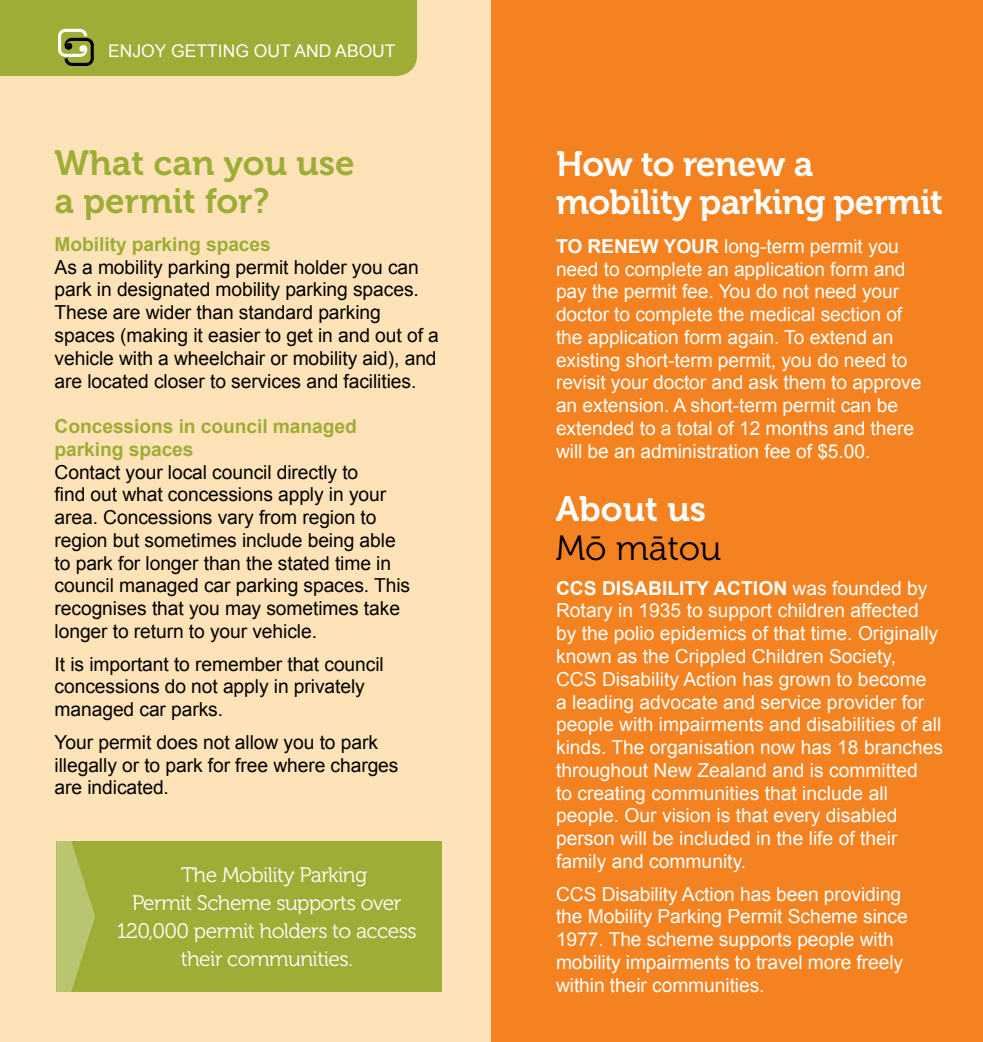
<style>
.page{position:relative;width:983px;height:1042px;background:#fff}
.page>*{position:absolute;margin:0;border:0;box-sizing:border-box;transform-origin:0 0}
.t1{font:35px/38.5px "Museo 700";letter-spacing:-.015em;color:#fff}
.t2{font:35px/38.5px "Museo 700";color:#9dad35}
.t3{font:35px "Museo 300";color:#000}
.t4{font:21px "Museo 300";letter-spacing:-.025em;color:#fff}
.t5{font:19.25px/22.8px "Arial";letter-spacing:-.005em;color:#fff}
.t6{font:19.25px/22.8px "Arial";letter-spacing:-.005em;color:#000}
.t7{font:700 19.25px/22.8px "Arial";letter-spacing:-.005em;color:#9dad35}
.t8{font:700 19.25px "Arial";color:#fff}
.t9{font:17.5px "Arial";color:#fff}
.s1{font-weight:700}
</style>
<div class="page">
<div style="left:0;top:0;width:491px;height:1042px;background:#ffe3b8"></div>
<div style="left:56px;top:841px;width:385px;height:151px;background:#9dad35"></div>
<div style="left:491px;top:0;width:491px;height:1042px;background:#f58220"></div>
<svg style="left:56px;top:841px;width:39px;height:151px"></svg>
<div style="left:0;top:0;width:417px;height:76px;background:#9dad35"></div>
<p class="t9" style="left:108px;top:39px;width:87px">Enjoy getti</p>
<p class="t9" style="left:223px;top:39px;width:126px">ng out and abo</p>
<p class="t9" style="left:372px;top:39px;width:19px">ut</p>
<h1 class="t2" style="left:55px;top:144px;width:301px">What can you use a permit for?</h1>
<p class="t7" style="left:55px;top:233px;width:218px">Mobility parking spaces</p>
<p class="t6" style="left:55px;top:256px;width:385px">As a mobility parking permit holder you can park in designated mobility parking spaces.<br>These are wider than standard parking spaces (making it easier to get in and out of a vehicle with a wheelchair or mobility aid), and are located closer to services and facilities.</p>
<p class="t7" style="left:55px;top:415px;width:304px">Concessions in council managed parking spaces</p>
<p class="t6" style="left:55px;top:461px;width:357px">Contact your local council directly to<br>find out what concessions apply in your area. Concessions vary from region to region but sometimes include being able to park for longer than the stated time in council managed car parking spaces. This recognises that you may sometimes take longer to return to your vehicle.</p>
<p class="t6" style="left:55px;top:652px;width:330px">It is important to remember that council concessions do not apply in privately managed car parks.</p>
<p class="t6" style="left:55px;top:731px;width:345px">Your permit does not allow you to park illegally or to park for free where charges are indicated.</p>
<p class="t4" style="left:181px;top:864px;width:188px">The Mobility Parking</p>
<p class="t4" style="left:132px;top:892px;width:271px">Permit Scheme supports over</p>
<p class="t4" style="left:117px;top:920px;width:301px">120,000 permit holders to access</p>
<p class="t4" style="left:181px;top:948px;width:174px">their communities.</p>
<h1 class="t1" style="left:556px;top:145px;width:388px">How to renew a mobility parking permit</h1>
<p class="t5" style="left:556px;top:235px;width:367px;text-indent:85px"><span class="s1">w your</span> long-term permit you need to complete an application form and pay the permit fee. You do not need your doctor to complete the medical section of the application form again. To extend an existing short-term permit, you do need to revisit your doctor and ask them to approve an extension. A short-term permit can be extended to a total of 12 months and there will be an administration fee of $5.00.</p>
<p class="t8" style="left:556px;top:233px;width:59px">To rene</p>
<h1 class="t1" style="left:555px;top:490px;width:152px">About us</h1>
<h1 class="t3" style="left:555px;top:529px;width:167px">Mō mātou</h1>
<p class="t5" style="left:556px;top:577px;width:388px"><span class="s1">CCS Disability Action</span> was founded by Rotary in 1935 to support children affected by the polio epidemics of that time. Originally known as the Crippled Children Society,<br>CCS Disability Action has grown to become<br>a leading advocate and service provider for people with impairments and disabilities of all kinds. The organisation now has 18 branches throughout New Zealand and is committed<br>to creating communities that include all people. Our vision is that every disabled person will be included in the life of their family and community.</p>
<p class="t5" style="left:556px;top:882px;width:353px">CCS Disability Action has been providing the Mobility Parking Permit Scheme since 1977. The scheme supports people with mobility impairments to travel more freely within their communities.</p>
</div>
